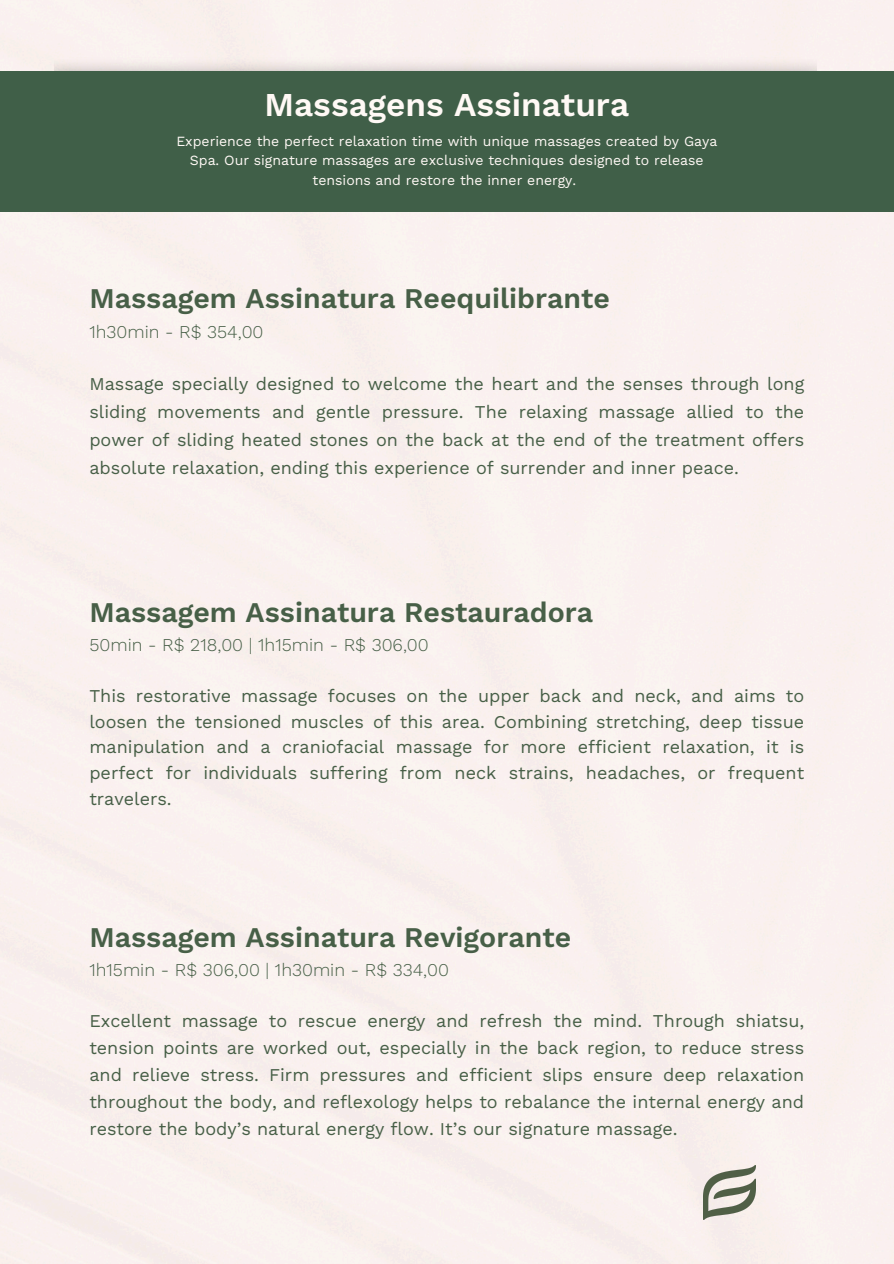
<style>
.page{position:relative;width:894px;height:1264px;background:#fff}
.page>*{position:absolute;margin:0;border:0;box-sizing:border-box;transform-origin:0 0}
.t1{font:600 33.3px "Work Sans";color:#fff9f5}
.t2{font:600 28.5px "Work Sans";color:#475f47}
.t3{font:18px/27px "Work Sans";color:#475f47;text-align:justify}
.t4{font:300 18px "Work Sans";color:#475f47}
.t5{font:14.1px/19px "Work Sans";color:#fff9f5;text-align:center}
</style>
<div class="page">
<div style="left:0;top:0;width:893px;height:1263px;background:#faf0f0"></div>
<img style="left:54px;top:57px;width:762px;height:14px">
<div style="left:0;top:71px;width:893px;height:141px;background:#405f48"></div>
<img style="left:703px;top:1165px;width:52px;height:54px">
<h1 class="t1" style="left:264px;top:84px;width:366px">Massagens Assinatura</h1>
<p class="t5" style="left:176px;top:132px;width:542px">Experience the perfect relaxation time with unique massages created by Gaya<br>Spa. Our signature massages are exclusive techniques designed to release tensions and restore the inner energy.</p>
<p class="t2" style="left:89px;top:282px;width:522px">Massagem Assinatura Reequilibrante</p>
<p class="t4" style="left:89px;top:321px;width:176px">1h30min - R$ 354,00</p>
<h2 class="t3" style="left:89px;top:369px;width:716px;line-height:28.2px">Massage specially designed to welcome the heart and the senses through long sliding movements and gentle pressure. The relaxing massage allied to the power of sliding heated stones on the back at the end of the treatment offers absolute relaxation, ending this experience of surrender and inner peace.</h2>
<h3 class="t2" style="left:89px;top:595px;width:505px">Massagem Assinatura Restauradora</h3>
<h3 class="t4" style="left:89px;top:634px;width:341px">50min - R$ 218,00 | 1h15min - R$ 306,00</h3>
<h3 class="t3" style="left:89px;top:682px;width:716px;line-height:25.8px">This restorative massage focuses on the upper back and neck, and aims to loosen the tensioned muscles of this area. Combining stretching, deep tissue manipulation and a craniofacial massage for more efficient relaxation, it is perfect for individuals suffering from neck strains, headaches, or frequent travelers.</h3>
<h3 class="t2" style="left:89px;top:920px;width:483px">Massagem Assinatura Revigorante</h3>
<h3 class="t4" style="left:89px;top:959px;width:361px">1h15min - R$ 306,00 | 1h30min - R$ 334,00</h3>
<h3 class="t3" style="left:89px;top:1007px;width:716px">Excellent massage to rescue energy and refresh the mind. Through shiatsu, tension points are worked out, especially in the back region, to reduce stress and relieve stress. Firm pressures and efficient slips ensure deep relaxation throughout the body, and reflexology helps to rebalance the internal energy and restore the body’s natural energy flow. It’s our signature massage.</h3>
</div>
